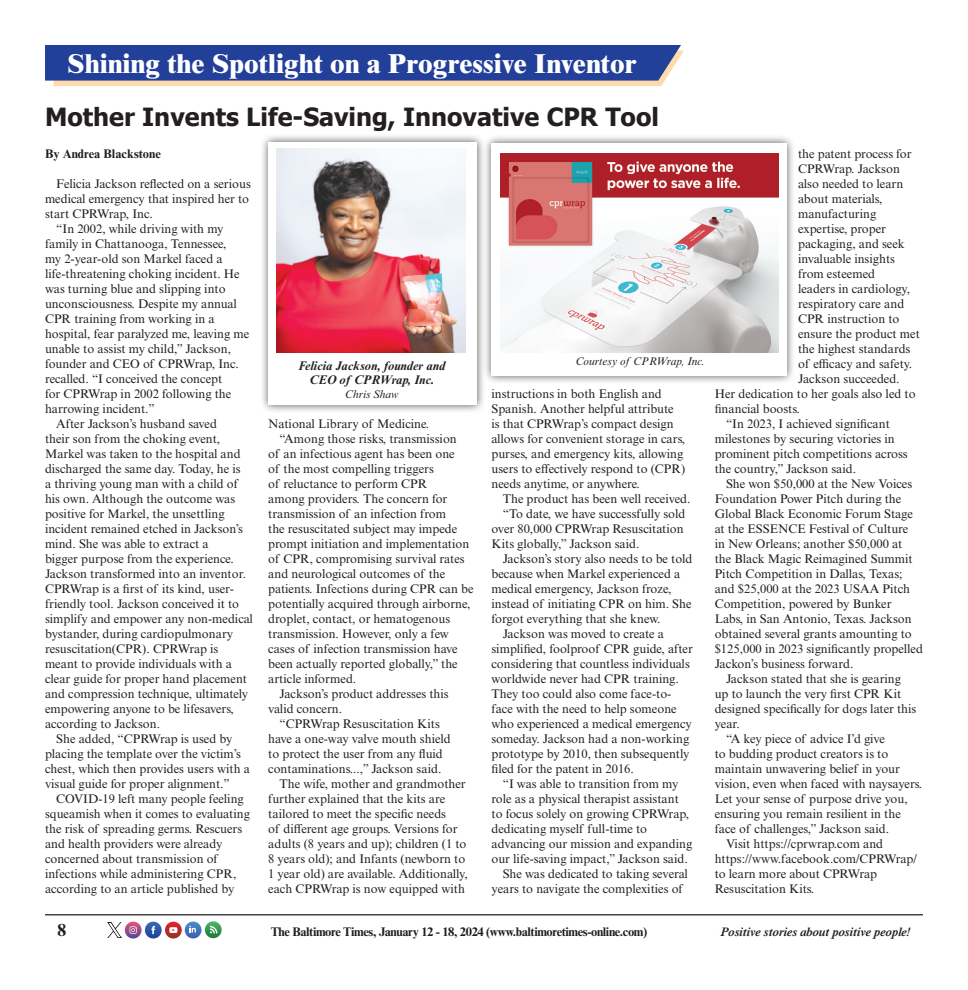
<style>
.page{position:relative;width:968px;height:990px;background:#fff}
.page>*{position:absolute;margin:0;border:0;box-sizing:border-box;transform-origin:0 0}
.Kicker{font:800 27.5px "Times NRMT Std";color:#fff}
.t1{font:700 25px "Tahoma";color:#231f20}
.t2{font:700 17.5px "Times NRMT Std";color:#231f20}
.Body{font:12.5px/15px "Times NRMT Std";color:#231f20}
.t3{font:700 12.5px "Times NRMT Std";letter-spacing:-.03em;color:#231f20}
.t4{font:italic 700 12.5px/13.8px "Times NRMT Std";color:#231f20;text-align:center}
.t5{font:italic 600 12.5px "Times NRMT Std";letter-spacing:-.03em;color:#231f20}
.t6{font:700 12.5px "Times NRMT Std";color:#231f20}
.Credit{font:italic 11.25px "Times NRMT Std";color:#231f20}
</style>
<div class="page">
<img style="left:205px;top:921px;width:17px;height:17px">
<svg style="left:210px;top:926px;width:7px;height:7px"></svg>
<img style="left:125px;top:922px;width:16px;height:17px">
<svg style="left:129px;top:926px;width:8px;height:8px"></svg>
<img style="left:145px;top:922px;width:17px;height:17px">
<svg style="left:151px;top:926px;width:4px;height:8px"></svg>
<img style="left:165px;top:922px;width:17px;height:17px">
<svg style="left:169px;top:927px;width:8px;height:6px"></svg>
<img style="left:185px;top:922px;width:16px;height:16px">
<svg style="left:189px;top:926px;width:7px;height:6px"></svg>
<img style="left:108px;top:923px;width:13px;height:14px">
<hr style="left:45px;top:914px;width:877px;height:1px;background:#231f20">
<svg style="left:45px;top:45px;width:639px;height:41px;background:#43569d"></svg>
<div style="left:482px;top:134px;width:313px;height:250px;background:#231f20;opacity:.75"></div>
<div style="left:491px;top:143px;width:295px;height:232px;background:#fff"></div>
<img style="left:500px;top:154px;width:278px;height:198px">
<div style="left:259px;top:134px;width:226px;height:280px;background:#231f20;opacity:.75"></div>
<div style="left:268px;top:142px;width:208px;height:263px;background:#fff"></div>
<img style="left:277px;top:149px;width:189px;height:203px">
<p class="Kicker" style="left:68px;top:47px;width:570px">Shining the Spotlight on a Progressive Inventor</p>
<p class="t1" style="left:45px;top:99px;width:615px">Mother Invents Life-Saving, Innovative CPR Tool</p>
<p class="t6" style="left:45px;top:146px;width:117px">By Andrea Blackstone</p>
<p class="Body" style="left:45px;top:177px;width:207px;text-indent:11px">Felicia Jackson reflected on a serious medical emergency that inspired her to start CPRWrap, Inc.</p>
<p class="Body" style="left:45px;top:222px;width:206px;text-indent:11px">“In 2002, while driving with my family in Chattanooga, Tennessee,<br>my 2-year-old son Markel faced a life-threatening choking incident. He was turning blue and slipping into unconsciousness. Despite my annual CPR training from working in a hospital, fear paralyzed me, leaving me unable to assist my child,” Jackson, founder and CEO of CPRWrap, Inc. recalled. “I conceived the concept<br>for CPRWrap in 2002 following the harrowing incident.”</p>
<p class="Body" style="left:45px;top:417px;width:209px;text-indent:11px">After Jackson’s husband saved<br>their son from the choking event, Markel was taken to the hospital and discharged the same day. Today, he is<br>a thriving young man with a child of his own. Although the outcome was positive for Markel, the unsettling incident remained etched in Jackson’s mind. She was able to extract a<br>bigger purpose from the experience.<br>Jackson transformed into an inventor.<br>CPRWrap is a first of its kind, user&shy;friendly tool. Jackson conceived it to simplify and empower any non-medical bystander, during cardiopulmonary resuscitation(CPR). CPRWrap is meant to provide individuals with a clear guide for proper hand placement and compression technique, ultimately empowering anyone to be lifesavers, according to Jackson.</p>
<p class="Body" style="left:45px;top:732px;width:206px;text-indent:11px">She added, “CPRWrap is used by placing the template over the victim’s chest, which then provides users with a visual guide for proper alignment.”</p>
<p class="Body" style="left:45px;top:792px;width:206px;text-indent:11px">COVID-19 left many people feeling squeamish when it comes to evaluating the risk of spreading germs. Rescuers and health providers were already concerned about transmission of infections while administering CPR, according to an article published by</p>
<p class="t4" style="left:298px;top:360px;width:148px">Felicia Jackson, founder and<br>CEO of CPRWrap, Inc.</p>
<p class="Credit" style="left:345px;top:387px;width:55px">Chris Shaw</p>
<p class="Body" style="left:268px;top:417px;width:162px">National Library of Medicine.</p>
<p class="Body" style="left:268px;top:432px;width:207px;text-indent:11px">“Among those risks, transmission<br>of an infectious agent has been one<br>of the most compelling triggers<br>of reluctance to perform CPR<br>among providers. The concern for transmission of an infection from<br>the resuscitated subject may impede prompt initiation and implementation of CPR, compromising survival rates and neurological outcomes of the patients. Infections during CPR can be potentially acquired through airborne, droplet, contact, or hematogenous transmission. However, only a few cases of infection transmission have been actually reported globally,” the article informed.</p>
<p class="Body" style="left:268px;top:687px;width:182px;text-indent:11px">Jackson’s product addresses this valid concern.</p>
<p class="Body" style="left:268px;top:717px;width:184px;text-indent:11px">“CPRWrap Resuscitation Kits have a one-way valve mouth shield to protect the user from any fluid contaminations...,” Jackson said.</p>
<p class="Body" style="left:268px;top:777px;width:201px;text-indent:11px">The wife, mother and grandmother further explained that the kits are tailored to meet the specific needs<br>of different age groups. Versions for adults (8 years and up); children (1 to 8 years old); and Infants (newborn to 1 year old) are available. Additionally, each CPRWrap is now equipped with</p>
<p class="Credit" style="left:575px;top:355px;width:131px">Courtesy of CPRWrap, Inc.</p>
<p class="Body" style="left:491px;top:387px;width:195px">instructions in both English and Spanish. Another helpful attribute<br>is that CPRWrap’s compact design allows for convenient storage in cars, purses, and emergency kits, allowing users to effectively respond to (CPR) needs anytime, or anywhere.</p>
<p class="Body" style="left:502px;top:492px;width:189px">The product has been well received.</p>
<p class="Body" style="left:491px;top:507px;width:195px;text-indent:11px">“To date, we have successfully sold over 80,000 CPRWrap Resuscitation<br>Kits globally,” Jackson said.</p>
<p class="Body" style="left:491px;top:552px;width:202px;text-indent:11px">Jackson’s story also needs to be told because when Markel experienced a medical emergency, Jackson froze, instead of initiating CPR on him. She forgot everything that she knew.</p>
<p class="Body" style="left:491px;top:627px;width:203px;text-indent:11px">Jackson was moved to create a simplified, foolproof CPR guide, after considering that countless individuals worldwide never had CPR training.<br>They too could also come face-to&shy;face with the need to help someone who experienced a medical emergency someday. Jackson had a non-working prototype by 2010, then subsequently filed for the patent in 2016.</p>
<p class="Body" style="left:491px;top:777px;width:202px;text-indent:11px">“I was able to transition from my role as a physical therapist assistant to focus solely on growing CPRWrap, dedicating myself full-time to advancing our mission and expanding our life-saving impact,” Jackson said.</p>
<p class="Body" style="left:491px;top:867px;width:198px;text-indent:11px">She was dedicated to taking several years to navigate the complexities of</p>
<p class="Body" style="left:798px;top:147px;width:115px">the patent process for</p>
<p class="Body" style="left:798px;top:162px;width:103px">CPRWrap. Jackson</p>
<p class="Body" style="left:798px;top:177px;width:107px">also needed to learn</p>
<p class="Body" style="left:798px;top:192px;width:86px">about materials,</p>
<p class="Body" style="left:798px;top:207px;width:80px">manufacturing</p>
<p class="Body" style="left:798px;top:222px;width:89px">expertise, proper</p>
<p class="Body" style="left:798px;top:237px;width:108px">packaging, and seek</p>
<p class="Body" style="left:798px;top:252px;width:98px">invaluable insights</p>
<p class="Body" style="left:798px;top:267px;width:78px">from esteemed</p>
<p class="Body" style="left:798px;top:282px;width:114px">leaders in cardiology,</p>
<p class="Body" style="left:798px;top:297px;width:108px">respiratory care and</p>
<p class="Body" style="left:798px;top:312px;width:103px">CPR instruction to</p>
<p class="Body" style="left:798px;top:327px;width:123px">ensure the product met</p>
<p class="Body" style="left:798px;top:342px;width:114px">the highest standards</p>
<p class="Body" style="left:798px;top:357px;width:115px">of efficacy and safety.</p>
<p class="Body" style="left:798px;top:372px;width:103px">Jackson succeeded.</p>
<p class="Body" style="left:714px;top:387px;width:202px">Her dedication to her goals also led to</p>
<p class="Body" style="left:714px;top:402px;width:87px">financial boosts.</p>
<p class="Body" style="left:714px;top:417px;width:194px;text-indent:11px">“In 2023, I achieved significant milestones by securing victories in prominent pitch competitions across the country,” Jackson said.</p>
<p class="Body" style="left:714px;top:477px;width:210px;text-indent:11px">She won $50,000 at the New Voices Foundation Power Pitch during the Global Black Economic Forum Stage at the ESSENCE Festival of Culture<br>in New Orleans; another $50,000 at<br>the Black Magic Reimagined Summit Pitch Competition in Dallas, Texas; and $25,000 at the 2023 USAA Pitch Competition, powered by Bunker Labs, in San Antonio, Texas. Jackson obtained several grants amounting to $125,000 in 2023 significantly propelled Jackon’s business forward.</p>
<p class="Body" style="left:714px;top:672px;width:203px;text-indent:11px">Jackson stated that she is gearing up to launch the very first CPR Kit designed specifically for dogs later this year.</p>
<p class="Body" style="left:714px;top:732px;width:209px;text-indent:11px">“A key piece of advice I’d give<br>to budding product creators is to maintain unwavering belief in your vision, even when faced with naysayers.<br>Let your sense of purpose drive you, ensuring you remain resilient in the face of challenges,” Jackson said.</p>
<p class="Body" style="left:714px;top:837px;width:204px;text-indent:11px">Visit https://cprwrap.com and https://www.facebook.com/CPRWrap/ to learn more about CPRWrap<br>Resuscitation Kits.</p>
<p class="t2" style="left:58px;top:919px;width:10px">8</p>
<p class="t3" style="left:271px;top:924px;width:378px">The Baltimore Times, January 12 - 18, 2024 (www.baltimoretimes-online.com)</p>
<p class="t5" style="left:719px;top:925px;width:192px">Positive stories about positive people!</p>
</div>
